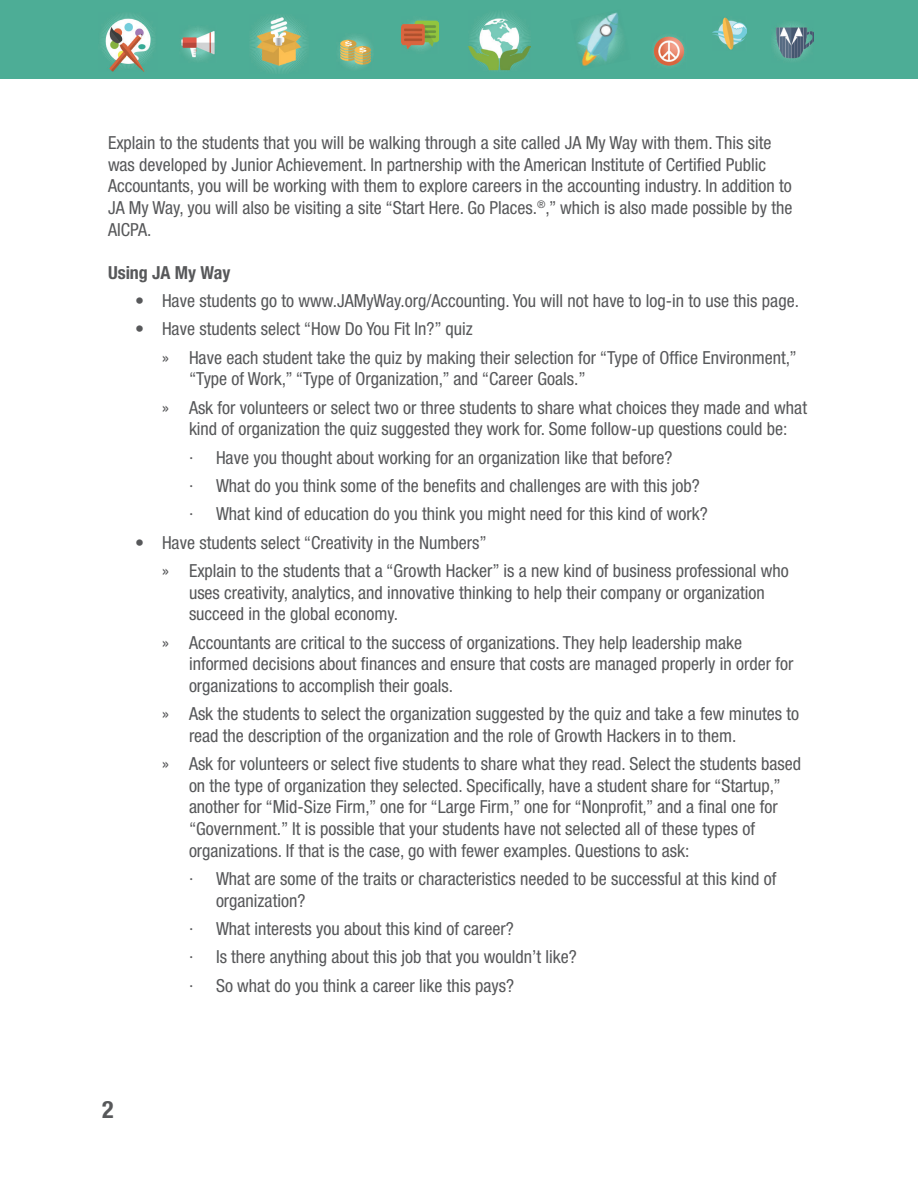
<style>
.page{position:relative;width:918px;height:1188px;background:#fff}
.page>*{position:absolute;margin:0;border:0;box-sizing:border-box;transform-origin:0 0}
.t1{font:700 condensed 24px "Helvetica Neue";color:#57585a}
.t2{font:condensed 18px/21.6px "Helvetica Neue";color:#57585a}
.t3{font:700 condensed 18px "Helvetica Neue";color:#57585a}
</style>
<div class="page">
<div style="left:0;top:0;width:918px;height:79px;background:#4dad96"></div>
<img style="left:577px;top:12px;width:45px;height:54px">
<img style="left:181px;top:27px;width:34px;height:34px">
<img style="left:712px;top:17px;width:34px;height:33px">
<img style="left:469px;top:13px;width:61px;height:58px">
<img style="left:653px;top:36px;width:32px;height:31px">
<img style="left:251px;top:16px;width:56px;height:56px">
<img style="left:402px;top:19px;width:36px;height:32px">
<img style="left:339px;top:35px;width:34px;height:34px">
<img style="left:773px;top:23px;width:41px;height:38px">
<img style="left:101px;top:14px;width:53px;height:57px">
<p class="t2" style="left:108px;top:132px;width:686px">Explain to the students that you will be walking through a site called JA My Way with them. This site was developed by Junior Achievement. In partnership with the American Institute of Certified Public Accountants, you will be working with them to explore careers in the accounting industry. In addition to JA My Way, you will also be visiting a site “Start Here. Go Places.<sup>®</sup>,” which is also made possible by the AICPA.</p>
<p class="t3" style="left:108px;top:261px;width:124px">Using JA My Way</p>
<p class="t2" style="left:135px;top:290px;width:666px">• Have students go to www.JAMyWay.org/Accounting. You will not have to log-in to use this page.</p>
<p class="t2" style="left:135px;top:318px;width:339px">• Have students select “How Do You Fit In?” quiz</p>
<p class="t2" style="left:189px;top:347px;width:609px;text-indent:-27px">» Have each student take the quiz by making their selection for “Type of Office Environment,” “Type of Work,” “Type of Organization,” and “Career Goals.”</p>
<p class="t2" style="left:162px;top:397px;width:647px;text-align:center">» Ask for volunteers or select two or three students to share what choices they made and what kind of organization the quiz suggested they work for. Some follow-up questions could be:</p>
<p class="t2" style="left:189px;top:446px;width:485px">· Have you thought about working for an organization like that before?</p>
<p class="t2" style="left:189px;top:475px;width:512px">· What do you think some of the benefits and challenges are with this job?</p>
<p class="t2" style="left:189px;top:503px;width:520px">· What kind of education do you think you might need for this kind of work?</p>
<p class="t2" style="left:135px;top:532px;width:353px">• Have students select “Creativity in the Numbers”</p>
<p class="t2" style="left:189px;top:560px;width:601px;text-indent:-27px">» Explain to the students that a “Growth Hacker” is a new kind of business professional who uses creativity, analytics, and innovative thinking to help their company or organization succeed in the global economy.</p>
<p class="t2" style="left:189px;top:631px;width:606px;text-indent:-27px">» Accountants are critical to the success of organizations. They help leadership make informed decisions about finances and ensure that costs are managed properly in order for organizations to accomplish their goals.</p>
<p class="t2" style="left:189px;top:703px;width:612px;text-indent:-27px">» Ask the students to select the organization suggested by the quiz and take a few minutes to read the description of the organization and the role of Growth Hackers in to them.</p>
<p class="t2" style="left:189px;top:753px;width:614px;text-indent:-27px">» Ask for volunteers or select five students to share what they read. Select the students based on the type of organization they selected. Specifically, have a student share for “Startup,” another for “Mid-Size Firm,” one for “Large Firm,” one for “Nonprofit,” and a final one for “Government.” It is possible that your students have not selected all of these types of organizations. If that is the case, go with fewer examples. Questions to ask:</p>
<p class="t2" style="left:216px;top:868px;width:562px;text-indent:-27px">· What are some of the traits or characteristics needed to be successful at this kind of organization?</p>
<p class="t2" style="left:189px;top:918px;width:326px">· What interests you about this kind of career?</p>
<p class="t2" style="left:189px;top:946px;width:389px">· Is there anything about this job that you wouldn’t like?</p>
<p class="t2" style="left:189px;top:974px;width:327px">· So what do you think a career like this pays?</p>
<p class="t1" style="left:102px;top:1095px;width:13px">2</p>
</div>
